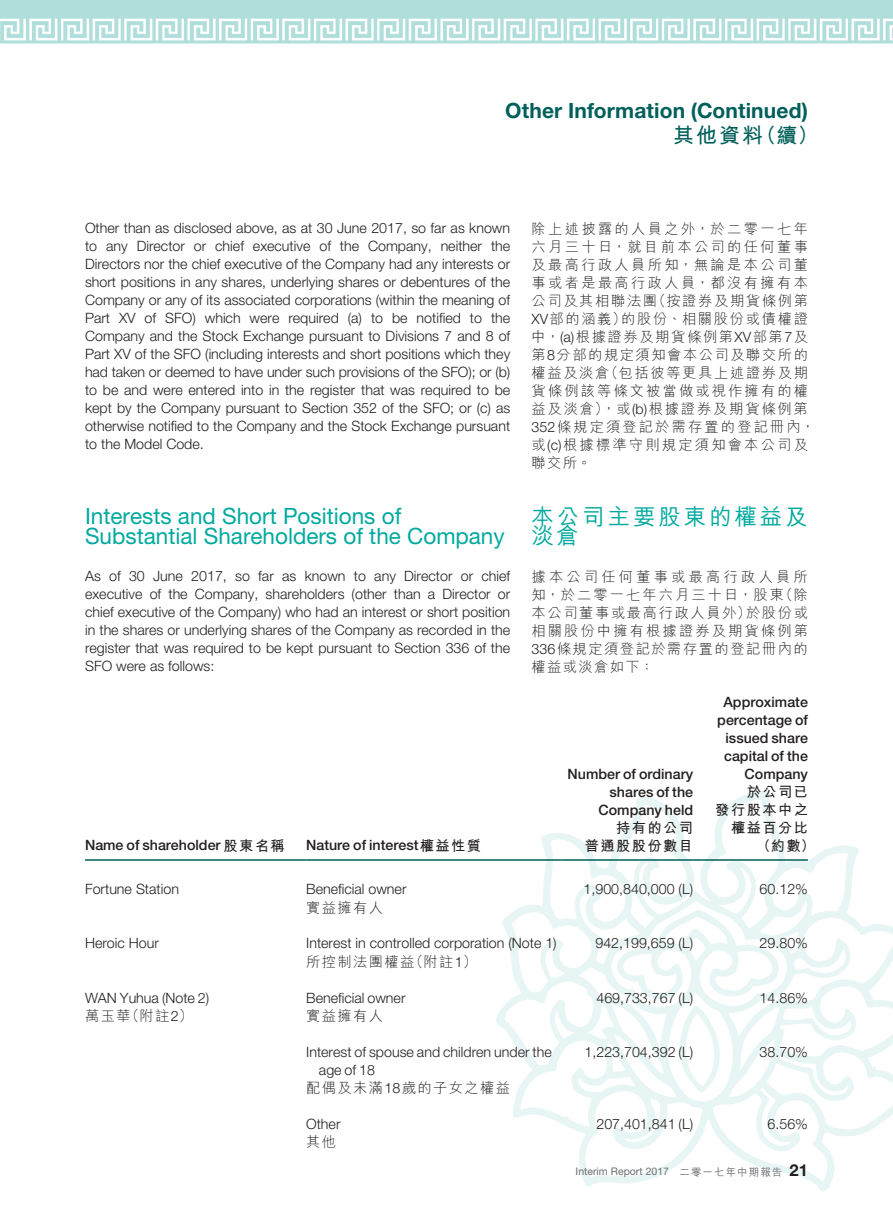
<style>
.page{position:relative;width:893px;height:1212px;background:#fff}
.page>*{position:absolute;margin:0;border:0;box-sizing:border-box;transform-origin:0 0}
.t1{font:22.5px/19.5px "Helvetica Neue LT Std";color:#00a99f}
.t2{font:500 22.5px/19.5px "M Hei HK";letter-spacing:.13em;color:#00a99f}
.t3{font:700 21px "Helvetica Neue LT Std";letter-spacing:.005em;color:#005f5a}
.t4{font:700 21px "M Hei HK";color:#005f5a}
.t5{font:300 14.25px/18px "Helvetica Neue LT Std";color:#231f20;text-align:justify}
.t6{font:300 14.25px/18px "M Hei HK";letter-spacing:.15em;color:#231f20}
.t7{font:500 14.25px/18px "Helvetica Neue LT Std";color:#231f20;text-align:right}
.t8{font:300 14.25px/18px "M Hei HK";letter-spacing:.13em;color:#231f20;text-align:justify}
.t9{font:700 14.25px/18px "M Hei HK";letter-spacing:.1em;color:#231f20;text-align:right}
.t10{font:300 14.25px "M Hei HK";letter-spacing:.1em;color:#231f20}
.t11{font:10.5px "Helvetica Neue LT Std";color:#6c6d70}
.s1{font-family:"M Hei HK";font-weight:700}
.s2{font-family:"Helvetica Neue LT Std"}
.s3{font-family:"M Hei HK";font-weight:500}
.s4{font-weight:700;font-size:16.5px;color:#231f20}
</style>
<div class="page">
<img style="left:0;top:0;width:893px;height:1192px">
<hr style="left:85px;top:859px;width:221px;height:2px;background:#005f5a">
<hr style="left:306px;top:859px;width:255px;height:2px;background:#005f5a">
<hr style="left:561px;top:859px;width:132px;height:2px;background:#005f5a">
<svg style="left:693px;top:859px;width:9px;height:2px"></svg>
<hr style="left:702px;top:859px;width:106px;height:2px;background:#005f5a">
<h2 class="t3" style="left:505px;top:98px;width:304px">Other Information (Continued)</h2>
<h2 class="t4" style="left:673px;top:120px;width:147px">其他資料（續）</h2>
<p class="t5" style="left:85px;top:219px;width:427px">Other than as disclosed above, as at 30 June 2017, so far as known to any Director or chief executive of the Company, neither the Directors nor the chief executive of the Company had any interests or short positions in any shares, underlying shares or debentures of the Company or any of its associated corporations (within the meaning of Part XV of SFO) which were required (a) to be notified to the Company and the Stock Exchange pursuant to Divisions 7 and 8 of Part XV of the SFO (including interests and short positions which they had taken or deemed to have under such provisions of the SFO); or (b) to be and were entered into in the register that was required to be kept by the Company pursuant to Section 352 of the SFO; or (c) as otherwise notified to the Company and the Stock Exchange pursuant to the Model Code.</p>
<h1 class="t1" style="left:85px;top:506px;width:421px">Interests and Short Positions of<br>Substantial Shareholders of the Company</h1>
<p class="t5" style="left:85px;top:567px;width:427px">As of 30 June 2017, so far as known to any Director or chief executive of the Company, shareholders (other than a Director or chief executive of the Company) who had an interest or short position in the shares or underlying shares of the Company as recorded in the register that was required to be kept pursuant to Section 336 of the SFO were as follows:</p>
<p class="t7" style="left:85px;top:836px;width:201px">Name of shareholder <span class="s1">股東名稱</span></p>
<p class="t7" style="left:306px;top:836px;width:177px">Nature of interest<span class="s1">權益性質</span></p>
<p class="t6" style="left:531px;top:219px;width:285px">除上述披露的人員之外，於二零一七年六月三十日，就目前本公司的任何董事及最高行政人員所知，無論是本公司董事或者是最高行政人員，都沒有擁有本公司及其相聯法團（按證券及期貨條例第<br><span class="s2">XV</span>部的涵義）的股份、相關股份或債權證中，<span class="s2">(a)</span>根據證券及期貨條例第<span class="s2">XV</span>部第<span class="s2">7</span>及第<span class="s2">8</span>分部的規定須知會本公司及聯交所的權益及淡倉（包括彼等更具上述證券及期貨條例該等條文被當做或視作擁有的權益及淡倉），或<span class="s2">(b)</span>根據證券及期貨條例第<br><span class="s2">352</span>條規定須登記於需存置的登記冊內，或<span class="s2">(c)</span>根據標準守則規定須知會本公司及聯交所。</p>
<h1 class="t2" style="left:531px;top:505px;width:278px">本公司主要股東的權益及淡倉</h1>
<p class="t8" style="left:531px;top:567px;width:278px">據本公司任何董事或最高行政人員所知，於二零一七年六月三十日，股東（除本公司董事或最高行政人員外）於股份或相關股份中擁有根據證券及期貨條例第<span class="s2">336</span>條規定須登記於需存置的登記冊內的權益或淡倉如下：</p>
<p class="t7" style="left:568px;top:765px;width:127px">Number of ordinary shares of the<br>Company held</p>
<p class="t9" style="left:585px;top:817px;width:110px">持有的公司<br>普通股股份數目</p>
<p class="t7" style="left:717px;top:693px;width:92px">Approximate percentage of issued share capital of the<br>Company</p>
<p class="t9" style="left:747px;top:781px;width:63px">於公司已</p>
<p class="t9" style="left:715px;top:799px;width:94px">發行股本中之</p>
<p class="t9" style="left:731px;top:817px;width:78px">權益百分比</p>
<p class="t9" style="left:757px;top:835px;width:60px">（約數）</p>
<p class="t5" style="left:85px;top:880px;width:95px">Fortune Station</p>
<p class="t5" style="left:306px;top:880px;width:102px">Beneficial owner</p>
<p class="t5" style="left:583px;top:880px;width:111px">1,900,840,000 (L)</p>
<p class="t5" style="left:760px;top:880px;width:50px">60.12%</p>
<p class="t8" style="left:306px;top:898px;width:78px">實益擁有人</p>
<p class="t5" style="left:85px;top:934px;width:75px">Heroic Hour</p>
<p class="t5" style="left:306px;top:934px;width:252px">Interest in controlled corporation (Note 1)</p>
<p class="t5" style="left:595px;top:934px;width:99px">942,199,659 (L)</p>
<p class="t5" style="left:760px;top:934px;width:50px">29.80%</p>
<p class="t10" style="left:306px;top:954px;width:172px">所控制法團權益（附註<span class="s2">1</span>）</p>
<p class="t5" style="left:85px;top:988px;width:126px">WAN Yuhua (Note 2)</p>
<p class="t5" style="left:306px;top:988px;width:101px">Beneficial owner</p>
<p class="t5" style="left:596px;top:988px;width:98px">469,733,767 (L)</p>
<p class="t5" style="left:760px;top:988px;width:50px">14.86%</p>
<p class="t8" style="left:85px;top:1006px;width:110px">萬玉華（附註<span class="s2">2</span>）</p>
<p class="t8" style="left:306px;top:1006px;width:78px">實益擁有人</p>
<p class="t5" style="left:319px;top:1042px;width:234px;text-indent:-13px">Interest of spouse and children under the age of 18</p>
<p class="t5" style="left:584px;top:1042px;width:110px">1,223,704,392 (L)</p>
<p class="t5" style="left:760px;top:1042px;width:50px">38.70%</p>
<p class="t10" style="left:306px;top:1080px;width:205px">配偶及未滿<span class="s2">18</span>歲的子女之權益</p>
<p class="t5" style="left:306px;top:1114px;width:36px">Other</p>
<p class="t5" style="left:596px;top:1114px;width:98px">207,401,841 (L)</p>
<p class="t5" style="left:767px;top:1114px;width:42px">6.56%</p>
<p class="t8" style="left:306px;top:1132px;width:31px">其他</p>
<p class="t11" style="left:576px;top:1165px;width:234px">Interim Report 2017 <span class="s3">二零一七年中期報告</span> <span class="s4">21</span></p>
</div>
